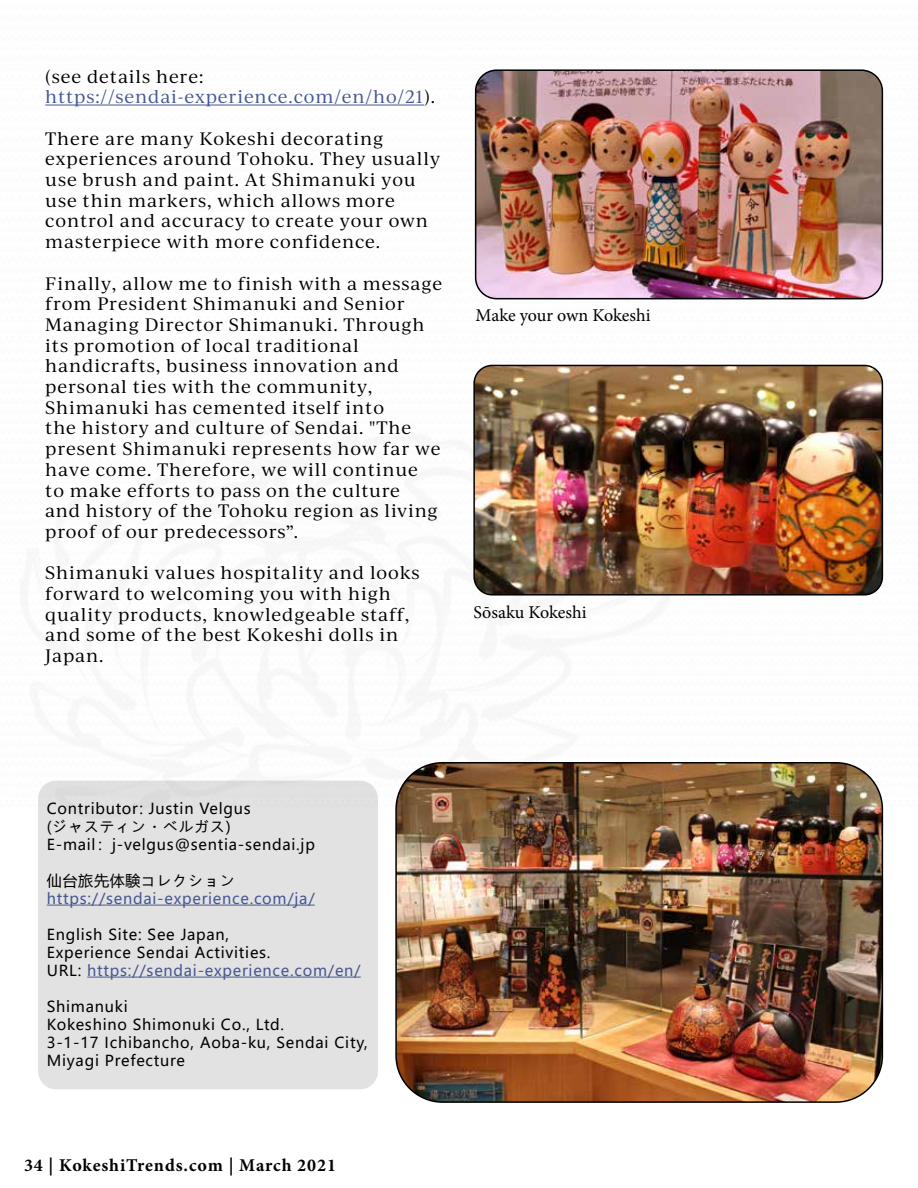
<style>
.page{position:relative;width:918px;height:1188px;background:#fff}
.page>*{position:absolute;margin:0;border:0;box-sizing:border-box;transform-origin:0 0}
.t1{font:18px "Minion Pro";letter-spacing:-.005em;color:#000}
.t2{font:700 18px "Minion Pro";letter-spacing:.05em;color:#000}
.t3{font:17.25px/20.7px "Ivy Journal";letter-spacing:.05em;color:#000}
.t4{font:17.25px/20.7px "Ivy Journal";letter-spacing:.05em;color:#465792}
.t5{font:15px/18px "Microsoft Ya Hei";letter-spacing:.05em;color:#000}
.t6{font:15px "Microsoft Ya Hei";letter-spacing:.05em;color:#465792}
.s1{color:#000}
.s2{color:#465792}
</style>
<div class="page">
<div style="left:38px;top:781px;width:340px;height:308px;background:#e2e2e2;border-radius:18px"></div>
<hr style="left:45px;top:105px;width:379px;height:1px;background:#465792">
<img style="left:476px;top:72px;width:406px;height:227px">
<div style="left:475px;top:69px;width:408px;height:230px;border:2px solid #000;border-radius:21px"></div>
<img style="left:476px;top:365px;width:406px;height:228px">
<div style="left:473px;top:365px;width:410px;height:231px;border:2px solid #000;border-radius:18px"></div>
<img style="left:398px;top:763px;width:484px;height:339px">
<div style="left:395px;top:762px;width:488px;height:341px;border:2px solid #000;border-radius:46px"></div>
<hr style="left:47px;top:905px;width:268px;height:1px;background:#465792">
<hr style="left:87px;top:977px;width:274px;height:1px;background:#465792">
<p class="t4" style="left:45px;top:65px;width:391px"><span class="s1">(see details here: </span>https://sendai-experience.com/en/ho/21<span class="s1">).</span></p>
<p class="t3" style="left:45px;top:127px;width:396px">There are many Kokeshi decorating experiences around Tohoku. They usually use brush and paint. At Shimanuki you use thin markers, which allows more control and accuracy to create your own masterpiece with more confidence.</p>
<p class="t3" style="left:45px;top:272px;width:398px">Finally, allow me to finish with a message from President Shimanuki and Senior Managing Director Shimanuki. Through its promotion of local traditional handicrafts, business innovation and personal ties with the community, Shimanuki has cemented itself into<br>the history and culture of Sendai. "The present Shimanuki represents how far we have come. Therefore, we will continue<br>to make efforts to pass on the culture<br>and history of the Tohoku region as living proof of our predecessors”.</p>
<p class="t3" style="left:45px;top:562px;width:376px">Shimanuki values hospitality and looks forward to welcoming you with high quality products, knowledgeable staff, and some of the best Kokeshi dolls in<br>Japan.</p>
<p class="t1" style="left:476px;top:303px;width:176px">Make your own Kokeshi</p>
<p class="t1" style="left:473px;top:600px;width:115px">Sōsaku Kokeshi</p>
<p class="t5" style="left:47px;top:799px;width:270px">Contributor: Justin Velgus<br>(ジャスティン・ベルガス)<br>E-mail：j-velgus@sentia-sendai.jp</p>
<p class="t5" style="left:47px;top:871px;width:190px">仙台旅先体験コレクション</p>
<p class="t6" style="left:47px;top:888px;width:269px">https://sendai-experience.com/ja/</p>
<p class="t5" style="left:47px;top:925px;width:315px">English Site: See Japan,<br>Experience Sendai Activities.<br>URL: <span class="s2">https://sendai-experience.com/en/</span></p>
<p class="t5" style="left:47px;top:997px;width:323px">Shimanuki<br>Kokeshino Shimonuki Co., Ltd.<br>3-1-17 Ichibancho, Aoba-ku, Sendai City,<br>Miyagi Prefecture</p>
<p class="t2" style="left:24px;top:1153px;width:314px">34 | KokeshiTrends.com | March 2021</p>
</div>
